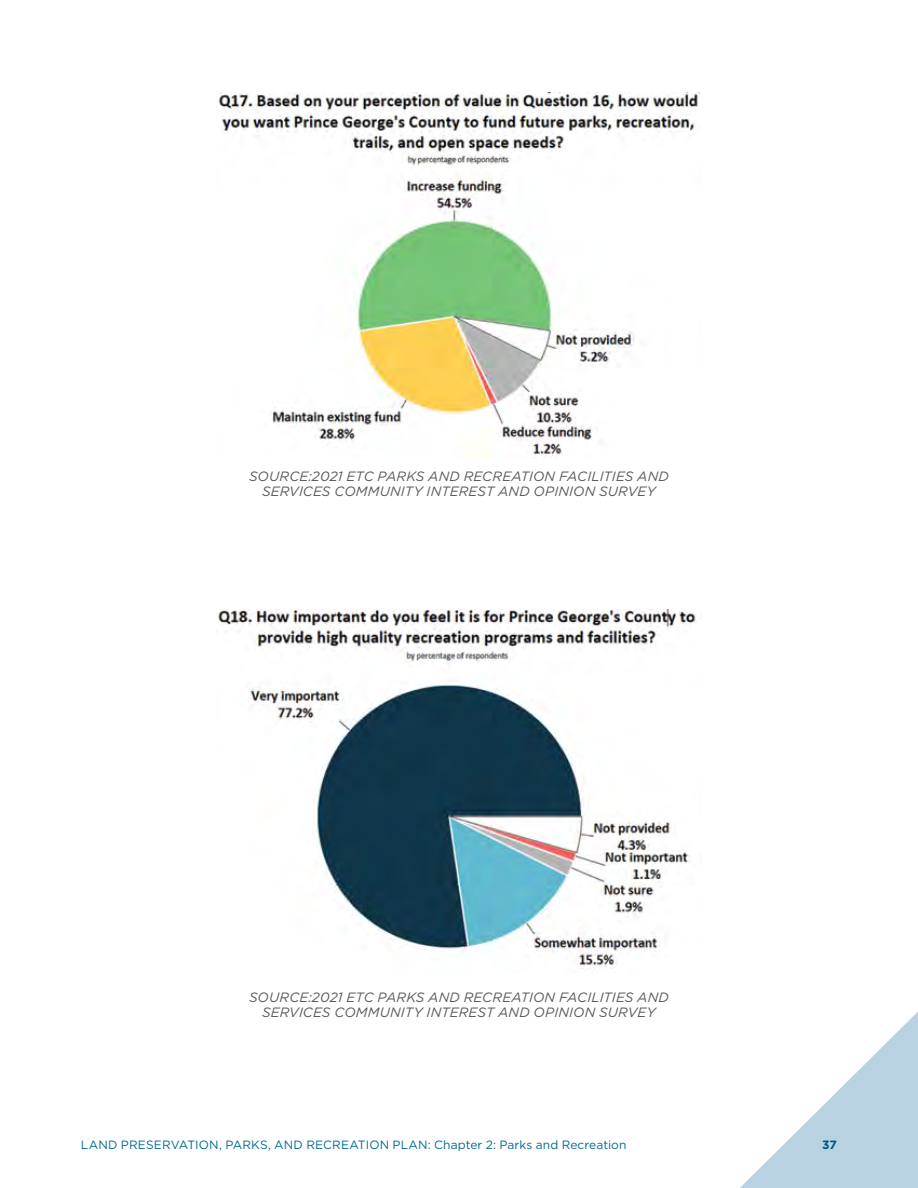
<style>
.page{position:relative;width:918px;height:1188px;background:#fff}
.page>*{position:absolute;margin:0;border:0;box-sizing:border-box;transform-origin:0 0}
.t1{font:italic 13.5px/15px "Gotham";letter-spacing:.01em;color:#58595b;text-align:center}
.t2{font:12px "Gotham";letter-spacing:.01em;color:#006991}
.t3{font:700 12px "Gotham";color:#006991}
</style>
<div class="page">
<svg style="left:740px;top:1012px;width:178px;height:176px"></svg>
<img style="left:216px;top:93px;width:484px;height:366px">
<img style="left:216px;top:609px;width:481px;height:360px">
<p class="t1" style="left:249px;top:469px;width:421px">SOURCE:2021 ETC PARKS AND RECREATION FACILITIES AND<br>SERVICES COMMUNITY INTEREST AND OPINION SURVEY</p>
<p class="t1" style="left:249px;top:989px;width:421px">SOURCE:2021 ETC PARKS AND RECREATION FACILITIES AND<br>SERVICES COMMUNITY INTEREST AND OPINION SURVEY</p>
<p class="t2" style="left:81px;top:1137px;width:547px">LAND PRESERVATION, PARKS, AND RECREATION PLAN: Chapter 2: Parks and Recreation</p>
<p class="t3" style="left:822px;top:1137px;width:16px">37</p>
</div>
